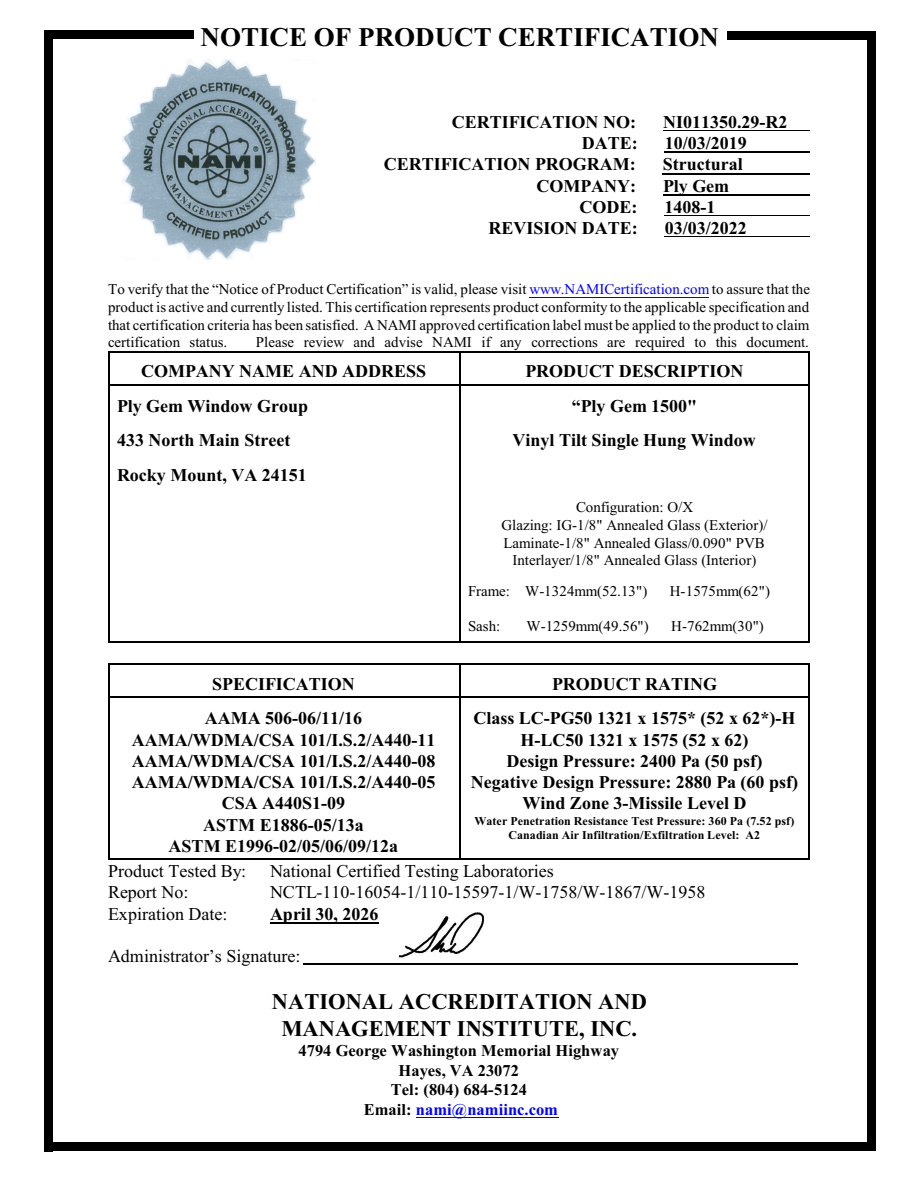
<style>
.page{position:relative;width:918px;height:1188px;background:#fff}
.page>*{position:absolute;margin:0;border:0;box-sizing:border-box;transform-origin:0 0}
.t1{font:700 27px "Times New Roman";color:#000}
.t2{font:700 22.5px/26.2px "Times New Roman";color:#000;text-align:center}
.t3{font:700 18px/21.3px "Times New Roman";color:#000;text-align:center}
.t4{font:18px "Times New Roman";color:#000}
.t5{font:700 16.5px/19.5px "Times New Roman";color:#000;text-align:center}
.t6{font:15px/17.7px "Times New Roman";color:#000;text-align:justify}
.t7{font:700 12px/14.2px "Times New Roman";letter-spacing:.005em;color:#000;text-align:center}
.s1{color:#00f}
</style>
<div class="page">
<hr style="left:108px;top:351px;width:351px;height:1px;background:#000">
<hr style="left:108px;top:353px;width:1px;height:33px;background:#000">
<hr style="left:108px;top:384px;width:351px;height:2px;background:#000">
<hr style="left:809px;top:351px;width:1px;height:35px;background:#000">
<hr style="left:459px;top:351px;width:351px;height:1px;background:#000">
<hr style="left:459px;top:353px;width:1px;height:33px;background:#000">
<hr style="left:459px;top:384px;width:349px;height:2px;background:#000">
<hr style="left:108px;top:386px;width:1px;height:34px;background:#000">
<hr style="left:809px;top:386px;width:1px;height:34px;background:#000">
<hr style="left:459px;top:386px;width:1px;height:34px;background:#000">
<hr style="left:108px;top:420px;width:1px;height:35px;background:#000">
<hr style="left:809px;top:420px;width:1px;height:35px;background:#000">
<hr style="left:459px;top:420px;width:1px;height:35px;background:#000">
<hr style="left:108px;top:455px;width:1px;height:34px;background:#000">
<hr style="left:809px;top:455px;width:1px;height:34px;background:#000">
<hr style="left:459px;top:455px;width:1px;height:34px;background:#000">
<hr style="left:108px;top:489px;width:1px;height:84px;background:#000">
<hr style="left:809px;top:489px;width:1px;height:84px;background:#000">
<hr style="left:459px;top:489px;width:1px;height:84px;background:#000">
<hr style="left:108px;top:573px;width:1px;height:35px;background:#000">
<hr style="left:809px;top:573px;width:1px;height:35px;background:#000">
<hr style="left:459px;top:573px;width:1px;height:35px;background:#000">
<hr style="left:108px;top:641px;width:351px;height:1px;background:#000">
<hr style="left:108px;top:608px;width:1px;height:33px;background:#000">
<hr style="left:809px;top:608px;width:1px;height:34px;background:#000">
<hr style="left:459px;top:641px;width:351px;height:1px;background:#000">
<hr style="left:459px;top:608px;width:1px;height:33px;background:#000">
<hr style="left:108px;top:664px;width:351px;height:1px;background:#000">
<hr style="left:108px;top:665px;width:1px;height:33px;background:#000">
<hr style="left:108px;top:697px;width:351px;height:1px;background:#000">
<hr style="left:809px;top:664px;width:1px;height:34px;background:#000">
<hr style="left:459px;top:664px;width:351px;height:1px;background:#000">
<hr style="left:459px;top:665px;width:1px;height:33px;background:#000">
<hr style="left:459px;top:697px;width:349px;height:1px;background:#000">
<hr style="left:108px;top:859px;width:351px;height:1px;background:#000">
<hr style="left:108px;top:698px;width:1px;height:161px;background:#000">
<hr style="left:809px;top:698px;width:1px;height:162px;background:#000">
<hr style="left:459px;top:859px;width:351px;height:1px;background:#000">
<hr style="left:459px;top:698px;width:1px;height:161px;background:#000">
<hr style="left:663px;top:130px;width:147px;height:1px;background:#000">
<hr style="left:665px;top:152px;width:145px;height:1px;background:#000">
<hr style="left:663px;top:173px;width:147px;height:1px;background:#000">
<hr style="left:663px;top:194px;width:147px;height:1px;background:#000">
<hr style="left:665px;top:215px;width:145px;height:1px;background:#000">
<hr style="left:665px;top:236px;width:145px;height:1px;background:#000">
<hr style="left:530px;top:297px;width:179px;height:1px;background:#00f">
<hr style="left:270px;top:922px;width:109px;height:2px;background:#000">
<hr style="left:416px;top:1117px;width:142px;height:1px;background:#00f">
<div style="left:867px;top:32px;width:8px;height:1119px;background:#000"></div>
<div style="left:728px;top:32px;width:147px;height:8px;background:#000"></div>
<div style="left:44px;top:31px;width:9px;height:1120px;background:#000"></div>
<div style="left:44px;top:30px;width:150px;height:9px;background:#000"></div>
<hr style="left:303px;top:963px;width:495px;height:2px;background:#000">
<div style="left:44px;top:1142px;width:831px;height:9px;background:#000"></div>
<img style="left:122px;top:60px;width:194px;height:199px">
<img style="left:399px;top:913px;width:85px;height:45px">
<h1 class="t1" style="left:201px;top:28px;width:520px">NOTICE OF PRODUCT CERTIFICATION</h1>
<p class="t3" style="left:452px;top:113px;width:186px">CERTIFICATION NO:</p>
<p class="t3" style="left:663px;top:113px;width:126px">NI011350.29-R2</p>
<p class="t3" style="left:582px;top:134px;width:57px">DATE:</p>
<p class="t3" style="left:665px;top:134px;width:84px">10/03/2019</p>
<p class="t3" style="left:384px;top:155px;width:254px">CERTIFICATION PROGRAM:</p>
<p class="t3" style="left:663px;top:155px;width:81px">Structural</p>
<p class="t3" style="left:537px;top:177px;width:101px">COMPANY:</p>
<p class="t3" style="left:663px;top:177px;width:68px">Ply Gem</p>
<p class="t3" style="left:580px;top:198px;width:59px">CODE:</p>
<p class="t3" style="left:665px;top:198px;width:52px">1408-1</p>
<p class="t3" style="left:488px;top:219px;width:151px">REVISION DATE:</p>
<p class="t3" style="left:665px;top:219px;width:84px">03/03/2022</p>
<p class="t6" style="left:108px;top:282px;width:703px">To verify that the “Notice of Product Certification” is valid, please visit <span class="s1">www.NAMICertification.com</span> to assure that the product is active and currently listed. This certification represents product conformity to the applicable specification and that certification criteria has been satisfied. A NAMI approved certification label must be applied to the product to claim certification status.</p>
<p class="t6" style="left:256px;top:335px;width:555px">Please review and advise NAMI if any corrections are required to this document.</p>
<p class="t3" style="left:141px;top:362px;width:287px">COMPANY NAME AND ADDRESS</p>
<p class="t3" style="left:525px;top:362px;width:220px">PRODUCT DESCRIPTION</p>
<p class="t3" style="left:117px;top:397px;width:193px">Ply Gem Window Group</p>
<p class="t3" style="left:572px;top:397px;width:127px">“Ply Gem 1500"</p>
<p class="t3" style="left:117px;top:432px;width:175px">433 North Main Street</p>
<p class="t3" style="left:513px;top:432px;width:245px">Vinyl Tilt Single Hung Window</p>
<p class="t3" style="left:117px;top:466px;width:191px">Rocky Mount, VA 24151</p>
<p class="t6" style="left:501px;top:500px;width:268px;text-align:center">Configuration: O/X<br>Glazing: IG-1/8" Annealed Glass (Exterior)/ Laminate-1/8" Annealed Glass/0.090" PVB Interlayer/1/8" Annealed Glass (Interior)</p>
<p class="t6" style="left:468px;top:584px;width:181px">Frame: W-1324mm(52.13")</p>
<p class="t6" style="left:670px;top:584px;width:102px">H-1575mm(62")</p>
<p class="t6" style="left:468px;top:618px;width:34px">Sash:</p>
<p class="t6" style="left:526px;top:618px;width:124px">W-1259mm(49.56")</p>
<p class="t6" style="left:671px;top:618px;width:94px">H-762mm(30")</p>
<p class="t3" style="left:212px;top:675px;width:144px">SPECIFICATION</p>
<p class="t3" style="left:552px;top:675px;width:167px">PRODUCT RATING</p>
<p class="t3" style="left:132px;top:710px;width:305px">AAMA 506-06/11/16<br>AAMA/WDMA/CSA 101/I.S.2/A440-11<br>AAMA/WDMA/CSA 101/I.S.2/A440-08<br>AAMA/WDMA/CSA 101/I.S.2/A440-05<br>CSA A440S1-09<br>ASTM E1886-05/13a<br>ASTM E1996-02/05/06/09/12a</p>
<p class="t3" style="left:471px;top:710px;width:329px">Class LC-PG50 1321 x 1575* (52 x 62*)-H H-LC50 1321 x 1575 (52 x 62)<br>Design Pressure: 2400 Pa (50 psf)<br>Negative Design Pressure: 2880 Pa (60 psf)<br>Wind Zone 3-Missile Level D</p>
<p class="t7" style="left:475px;top:815px;width:321px">Water Penetration Resistance Test Pressure: 360 Pa (7.52 psf)<br>Canadian Air Infiltration/Exfiltration Level: A2</p>
<p class="t4" style="left:108px;top:864px;width:140px">Product Tested By:</p>
<p class="t4" style="left:270px;top:864px;width:285px">National Certified Testing Laboratories</p>
<p class="t4" style="left:108px;top:886px;width:82px">Report No:</p>
<p class="t4" style="left:270px;top:886px;width:437px">NCTL-110-16054-1/110-15597-1/W-1758/W-1867/W-1958</p>
<p class="t4" style="left:108px;top:907px;width:121px">Expiration Date:</p>
<p class="t3" style="left:270px;top:905px;width:110px">April 30, 2026</p>
<p class="t4" style="left:108px;top:950px;width:194px">Administrator’s Signature:</p>
<h2 class="t2" style="left:272px;top:991px;width:376px">NATIONAL ACCREDITATION AND<br>MANAGEMENT INSTITUTE, INC.</h2>
<p class="t5" style="left:299px;top:1043px;width:322px">4794 George Washington Memorial Highway<br>Hayes, VA 23072<br>Tel: (804) 684-5124<br>Email: <span class="s1">nami@namiinc.com</span></p>
</div>
